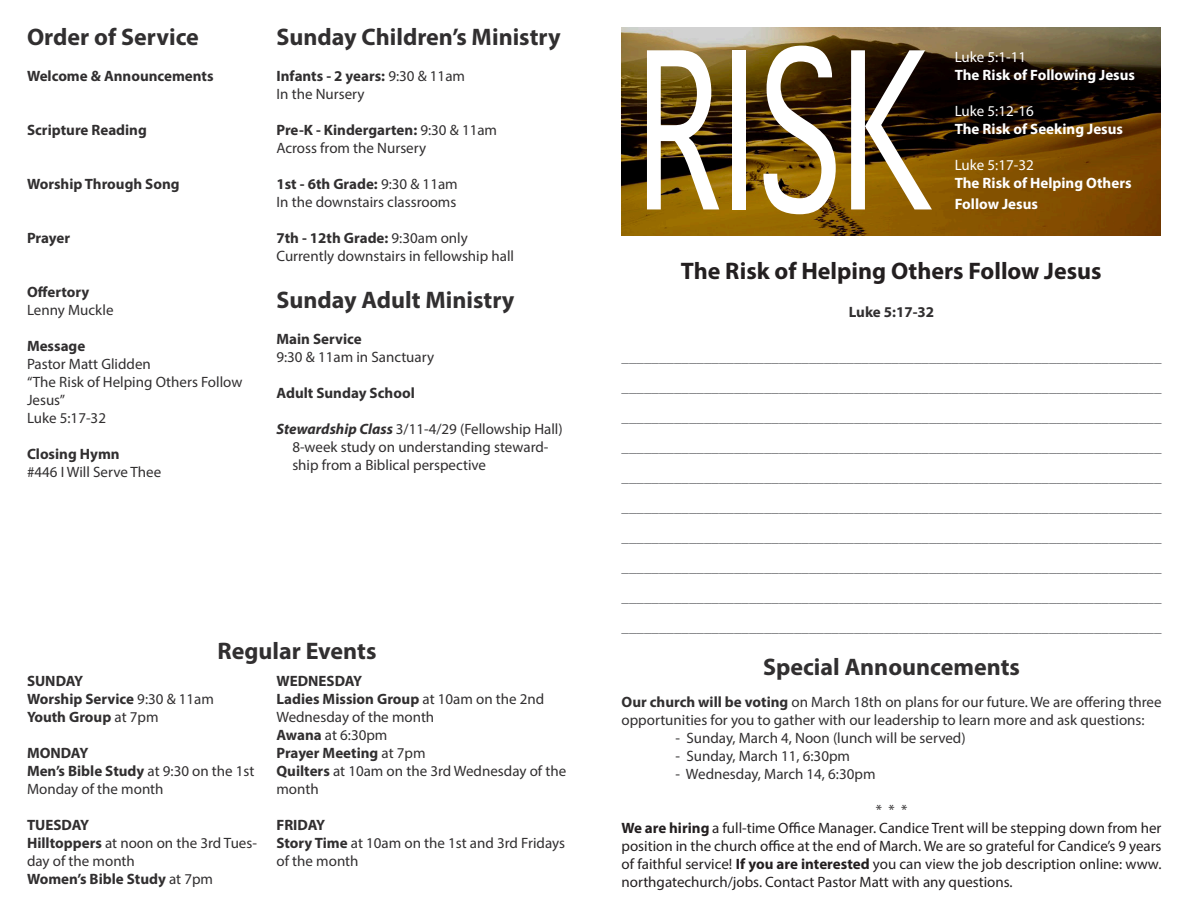
<style>
.page{position:relative;width:1188px;height:918px;background:#fff}
.page>*{position:absolute;margin:0;border:0;box-sizing:border-box;transform-origin:0 0}
.t1{font:210px "Geneva";color:#fff;scale:.67 1}
.t2{font:700 24px "Myriad Pro";color:#312f30}
.t3{font:700 24px "Myriad Pro";color:#231f20}
.t4{font:15px/18px "Myriad Pro";color:#312f30}
.t5{font:15px/30px "Myriad Pro";color:#6c6d70;text-align:justify}
.t6{font:700 15px "Myriad Pro";color:#312f30}
.t7{font:15px/18px "Myriad Pro";color:#231f20;text-align:justify}
.t8{font:700 15px/21.6px "Myriad Pro";color:#fff}
.t9{font:15px "Myriad Pro";color:#fff}
.s1{font-weight:400}
.s2{font-weight:700;font-style:italic}
.s3{font-weight:700}
</style>
<div class="page">
<img style="left:621px;top:27px;width:540px;height:209px">
<p class="t2" style="left:27px;top:21px;width:173px">Order of Service</p>
<p class="t6" style="left:27px;top:66px;width:188px">Welcome &amp; Announcements</p>
<p class="t6" style="left:27px;top:120px;width:121px">Scripture Reading</p>
<p class="t6" style="left:27px;top:174px;width:154px">Worship Through Song</p>
<p class="t6" style="left:27px;top:228px;width:45px">Prayer</p>
<p class="t6" style="left:27px;top:282px;width:64px">Offertory</p>
<p class="t4" style="left:27px;top:301px;width:88px">Lenny Muckle</p>
<p class="t6" style="left:27px;top:336px;width:60px">Message</p>
<p class="t4" style="left:27px;top:355px;width:125px">Pastor Matt Glidden</p>
<p class="t4" style="left:27px;top:373px;width:217px">“The Risk of Helping Others Follow<br>Jesus”</p>
<p class="t4" style="left:27px;top:409px;width:81px">Luke 5:17-32</p>
<p class="t6" style="left:27px;top:444px;width:94px">Closing Hymn</p>
<p class="t4" style="left:27px;top:463px;width:136px">#446 I Will Serve Thee</p>
<p class="t2" style="left:276px;top:21px;width:286px">Sunday Children’s Ministry</p>
<p class="t6" style="left:276px;top:66px;width:190px">Infants - 2 years: <span class="s1">9:30 &amp; 11am</span></p>
<p class="t4" style="left:276px;top:85px;width:90px">In the Nursery</p>
<p class="t6" style="left:276px;top:120px;width:222px">Pre-K - Kindergarten: <span class="s1">9:30 &amp; 11am</span></p>
<p class="t4" style="left:276px;top:139px;width:151px">Across from the Nursery</p>
<p class="t6" style="left:276px;top:174px;width:183px">1st - 6th Grade: <span class="s1">9:30 &amp; 11am</span></p>
<p class="t4" style="left:276px;top:193px;width:181px">In the downstairs classrooms</p>
<p class="t6" style="left:276px;top:228px;width:193px">7th - 12th Grade: <span class="s1">9:30am only</span></p>
<p class="t4" style="left:276px;top:247px;width:239px">Currently downstairs in fellowship hall</p>
<p class="t2" style="left:276px;top:284px;width:240px">Sunday Adult Ministry</p>
<p class="t6" style="left:276px;top:329px;width:87px">Main Service</p>
<p class="t4" style="left:276px;top:348px;width:159px">9:30 &amp; 11am in Sanctuary</p>
<p class="t6" style="left:276px;top:383px;width:140px">Adult Sunday School</p>
<p class="t4" style="left:276px;top:420px;width:288px"><span class="s2">Stewardship Class</span> 3/11-4/29 (Fellowship Hall)</p>
<p class="t4" style="left:292px;top:438px;width:258px">8-week study on understanding steward-</p>
<p class="t4" style="left:292px;top:456px;width:195px">ship from a Biblical perspective</p>
<p class="t2" style="left:218px;top:635px;width:160px">Regular Events</p>
<p class="t6" style="left:27px;top:671px;width:58px">SUNDAY</p>
<p class="t6" style="left:27px;top:689px;width:189px">Worship Service <span class="s1">9:30 &amp; 11am</span></p>
<p class="t6" style="left:27px;top:707px;width:133px">Youth Group <span class="s1">at 7pm</span></p>
<p class="t6" style="left:27px;top:743px;width:63px">MONDAY</p>
<p class="t4" style="left:27px;top:762px;width:229px"><span class="s3">Men’s Bible Study</span> at 9:30 on the 1st<br>Monday of the month</p>
<p class="t6" style="left:27px;top:815px;width:64px">TUESDAY</p>
<p class="t4" style="left:27px;top:834px;width:232px"><span class="s3">Hilltoppers</span> at noon on the 3rd Tues&shy;day of the month</p>
<p class="t6" style="left:27px;top:869px;width:188px">Women’s Bible Study <span class="s1">at 7pm</span></p>
<p class="t6" style="left:276px;top:671px;width:87px">WEDNESDAY</p>
<p class="t4" style="left:276px;top:690px;width:269px"><span class="s3">Ladies Mission Group</span> at 10am on the 2nd<br>Wednesday of the month</p>
<p class="t4" style="left:276px;top:726px;width:113px"><span class="s3">Awana</span> at 6:30pm</p>
<p class="t6" style="left:276px;top:743px;width:151px">Prayer Meeting <span class="s1">at 7pm</span></p>
<p class="t4" style="left:276px;top:762px;width:291px"><span class="s3">Quilters</span> at 10am on the 3rd Wednesday of the month</p>
<p class="t6" style="left:276px;top:815px;width:50px">FRIDAY</p>
<p class="t4" style="left:276px;top:834px;width:290px"><span class="s3">Story Time</span> at 10am on the 1st and 3rd Fridays of the month</p>
<p class="t1" style="left:637px;top:14px;width:445px">RISK</p>
<p class="t9" style="left:955px;top:47px;width:73px">Luke 5:1-11</p>
<p class="t8" style="left:955px;top:63px;width:182px">The Risk of Following Jesus</p>
<p class="t9" style="left:955px;top:101px;width:81px">Luke 5:12-16</p>
<p class="t8" style="left:955px;top:117px;width:170px">The Risk of Seeking Jesus</p>
<p class="t9" style="left:955px;top:155px;width:81px">Luke 5:17-32</p>
<p class="t8" style="left:955px;top:171px;width:178px">The Risk of Helping Others<br>Follow Jesus</p>
<p class="t3" style="left:681px;top:256px;width:422px">The Risk of Helping Others Follow Jesus</p>
<p class="t6" style="left:849px;top:302px;width:87px">Luke 5:17-32</p>
<p class="t5" style="left:622px;top:342px;width:541px">________________________________________________________________________ ________________________________________________________________________ ________________________________________________________________________ ________________________________________________________________________ ________________________________________________________________________ ________________________________________________________________________ ________________________________________________________________________ ________________________________________________________________________ ________________________________________________________________________ ________________________________________________________________________</p>
<p class="t2" style="left:763px;top:651px;width:258px">Special Announcements</p>
<p class="t4" style="left:622px;top:693px;width:542px"><span class="s3">Our church will be voting</span> on March 18th on plans for our future. We are offering three opportunities for you to gather with our leadership to learn more and ask questions:</p>
<p class="t4" style="left:676px;top:729px;width:292px">- Sunday, March 4, Noon (lunch will be served)</p>
<p class="t4" style="left:676px;top:747px;width:176px">- Sunday, March 11, 6:30pm</p>
<p class="t4" style="left:676px;top:765px;width:201px">- Wednesday, March 14, 6:30pm</p>
<p class="t4" style="left:876px;top:801px;width:33px">* * *</p>
<p class="t7" style="left:622px;top:819px;width:542px"><span class="s3">We are hiring</span> a full-time Office Manager. Candice Trent will be stepping down from her position in the church office at the end of March. We are so grateful for Candice’s 9 years of faithful service! <span class="s3">If you are interested</span> you can view the job description online: www. northgatechurch/jobs. Contact Pastor Matt with any questions.</p>
</div>
